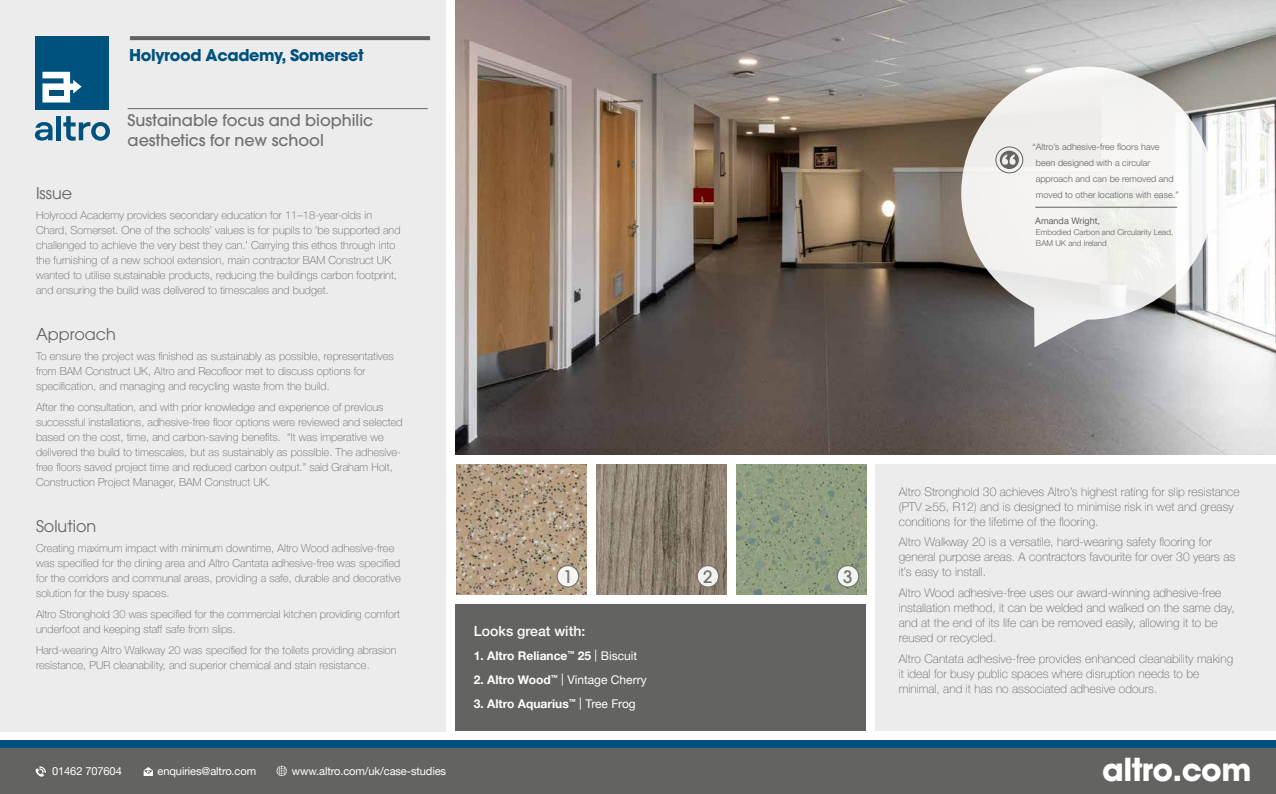
<style>
.page{position:relative;width:1276px;height:794px;background:#fff}
.page>*{position:absolute;margin:0;border:0;box-sizing:border-box;transform-origin:0 0}
.t1{font:700 31px "Avant Garde";letter-spacing:-.02em;color:#fff}
.t2{font:500 17px "Avant Garde";color:#6f6f6e}
.t3{font:500 16px/20px "Avant Garde";color:#636362}
.t4{font:700 16px "Avant Garde";letter-spacing:-.02em;color:#00527e}
.t5{font:16px "Avant Garde";color:#636362}
.t6{font:500 14px "Helvetica Neue LT Pro";color:#fff}
.t7{font:100 12px/15px "Helvetica Neue LT Pro";letter-spacing:.005em;color:#636362}
.t8{font:700 12px "Helvetica Neue LT Pro";color:#fff}
.t9{font:12px "Helvetica Neue LT Pro";color:#fff}
.t10{font:100 11px/15px "Helvetica Neue LT Pro";letter-spacing:.005em;color:#636362}
.t11{font:11px "Helvetica Neue LT Pro";letter-spacing:-.01em;color:#fff}
.t12{font:300 9px/16px "Helvetica Neue LT Pro";letter-spacing:.005em;color:#636362}
.t13{font:9px "Helvetica Neue LT Pro";color:#636362}
.t14{font:300 8px/11px "Helvetica Neue LT Pro";letter-spacing:.005em;color:#636362}
.s1{font-weight:400}
.s2{font-weight:700}
</style>
<div class="page">
<img style="left:736px;top:465px;width:130px;height:130px">
<img style="left:456px;top:465px;width:130px;height:130px">
<img style="left:596px;top:465px;width:130px;height:130px">
<svg style="left:557px;top:565px;width:21px;height:22px"></svg>
<div style="left:556px;top:565px;width:23px;height:22px;border:1px solid #6f6f6e;border-radius:50%"></div>
<svg style="left:837px;top:565px;width:21px;height:22px"></svg>
<div style="left:836px;top:565px;width:23px;height:22px;border:1px solid #6f6f6e;border-radius:50%"></div>
<svg style="left:697px;top:565px;width:21px;height:22px"></svg>
<div style="left:696px;top:565px;width:23px;height:22px;border:1px solid #6f6f6e;border-radius:50%"></div>
<img style="left:456px;top:0;width:820px;height:455px">
<div style="left:876px;top:465px;width:400px;height:266px;background:#ececed"></div>
<div style="left:0;top:0;width:446px;height:731px;background:#ececed"></div>
<div style="left:456px;top:604px;width:410px;height:127px;background:#636362"></div>
<hr style="left:56px;top:116px;width:4px;height:24px;background:#00527e">
<svg style="left:35px;top:122px;width:18px;height:19px"></svg>
<svg style="left:63px;top:116px;width:47px;height:25px"></svg>
<div style="left:36px;top:36px;width:73px;height:74px;background:#00527e"></div>
<svg style="left:42px;top:72px;width:40px;height:30px"></svg>
<div style="left:49px;top:90px;width:14px;height:6px;background:#00527e"></div>
<svg style="left:130px;top:36px;width:300px;height:4px"></svg>
<hr style="left:128px;top:108px;width:300px;height:1px;background:#636362">
<div style="left:0;top:740px;width:1276px;height:9px;background:#00527e"></div>
<div style="left:0;top:749px;width:1276px;height:45px;background:#636362"></div>
<svg style="left:144px;top:767px;width:9px;height:9px"></svg>
<svg style="left:35px;top:766px;width:11px;height:11px"></svg>
<svg style="left:277px;top:766px;width:10px;height:10px"></svg>
<svg style="left:961px;top:67px;width:253px;height:280px;fill:#f0f0ee"></svg>
<hr style="left:1035px;top:207px;width:142px;height:1px;background:#636362">
<div style="left:995px;top:147px;width:28px;height:26px;border:1px solid #636362;border-radius:50%"></div>
<svg style="left:1000px;top:151px;width:19px;height:18px"></svg>
<h3 class="t4" style="left:129px;top:45px;width:236px">Holyrood Academy, Somerset</h3>
<h3 class="t3" style="left:128px;top:110px;width:247px">Sustainable focus and biophilic aesthetics for new school</h3>
<h3 class="t5" style="left:36px;top:183px;width:38px">Issue</h3>
<p class="t10" style="left:36px;top:208px;width:366px">Holyrood Academy provides secondary education for 11–18-year-olds in Chard, Somerset. One of the schools’ values is for pupils to ‘be supported and challenged to achieve the very best they can.’ Carrying this ethos through into the furnishing of a new school extension, main contractor BAM Construct UK wanted to utilise sustainable products, reducing the buildings carbon footprint, and ensuring the build was delivered to timescales and budget.</p>
<h3 class="t5" style="left:36px;top:324px;width:81px">Approach</h3>
<p class="t10" style="left:36px;top:349px;width:359px">To ensure the project was finished as sustainably as possible, representatives from BAM Construct UK, Altro and Recofloor met to discuss options for specification, and managing and recycling waste from the build.</p>
<p class="t10" style="left:36px;top:399px;width:368px">After the consultation, and with prior knowledge and experience of previous successful installations, adhesive-free floor options were reviewed and selected based on the cost, time, and carbon-saving benefits. “It was imperative we delivered the build to timescales, but as sustainably as possible. The adhesive&shy;free floors saved project time and reduced carbon output.” said Graham Holt, Construction Project Manager, BAM Construct UK.</p>
<h3 class="t5" style="left:36px;top:516px;width:62px">Solution</h3>
<p class="t10" style="left:36px;top:541px;width:366px">Creating maximum impact with minimum downtime, Altro Wood adhesive-free was specified for the dining area and Altro Cantata adhesive-free was specified for the corridors and communal areas, providing a safe, durable and decorative solution for the busy spaces.</p>
<p class="t10" style="left:36px;top:606px;width:365px">Altro Stronghold 30 was specified for the commercial kitchen providing comfort underfoot and keeping staff safe from slips.</p>
<p class="t10" style="left:36px;top:642px;width:362px">Hard-wearing Altro Walkway 20 was specified for the toilets providing abrasion resistance, PUR cleanability, and superior chemical and stain resistance.</p>
<p class="t12" style="left:1035px;top:139px;width:144px;text-indent:-3px">“Altro’s adhesive-free floors have been designed with a circular approach and can be removed and moved to other locations with ease.”</p>
<p class="t13" style="left:1035px;top:215px;width:66px">Amanda Wright,</p>
<p class="t14" style="left:1036px;top:226px;width:139px">Embodied Carbon and Circularity Lead,<br>BAM UK and Ireland</p>
<h2 class="t2" style="left:563px;top:566px;width:11px">1</h2>
<h2 class="t2" style="left:703px;top:566px;width:11px">2</h2>
<h2 class="t2" style="left:843px;top:566px;width:11px">3</h2>
<p class="t6" style="left:474px;top:623px;width:113px">Looks great with:</p>
<p class="t8" style="left:474px;top:648px;width:165px">1. Altro Reliance<sup>™</sup> 25 <span class="s1">| Biscuit</span></p>
<p class="t9" style="left:474px;top:672px;width:174px"><span class="s2">2. Altro Wood</span><sup>™</sup> | Vintage Cherry</p>
<p class="t8" style="left:474px;top:696px;width:163px">3. Altro Aquarius<sup>™</sup> <span class="s1">| Tree Frog</span></p>
<p class="t7" style="left:898px;top:484px;width:342px">Altro Stronghold 30 achieves Altro’s highest rating for slip resistance (PTV ≥55, R12) and is designed to minimise risk in wet and greasy conditions for the lifetime of the flooring.</p>
<p class="t7" style="left:898px;top:534px;width:338px">Altro Walkway 20 is a versatile, hard-wearing safety flooring for general purpose areas. A contractors favourite for over 30 years as it’s easy to install.</p>
<p class="t7" style="left:898px;top:585px;width:337px">Altro Wood adhesive-free uses our award-winning adhesive-free installation method, it can be welded and walked on the same day, and at the end of its life can be removed easily, allowing it to be reused or recycled.</p>
<p class="t7" style="left:898px;top:651px;width:336px">Altro Cantata adhesive-free provides enhanced cleanability making it ideal for busy public spaces where disruption needs to be minimal, and it has no associated adhesive odours.</p>
<p class="t11" style="left:52px;top:764px;width:71px">01462 707604</p>
<p class="t11" style="left:157px;top:764px;width:100px">enquiries@altro.com</p>
<p class="t11" style="left:292px;top:764px;width:156px">www.altro.com/uk/case-studies</p>
<h1 class="t1" style="left:1102px;top:749px;width:151px">altro.com</h1>
</div>
